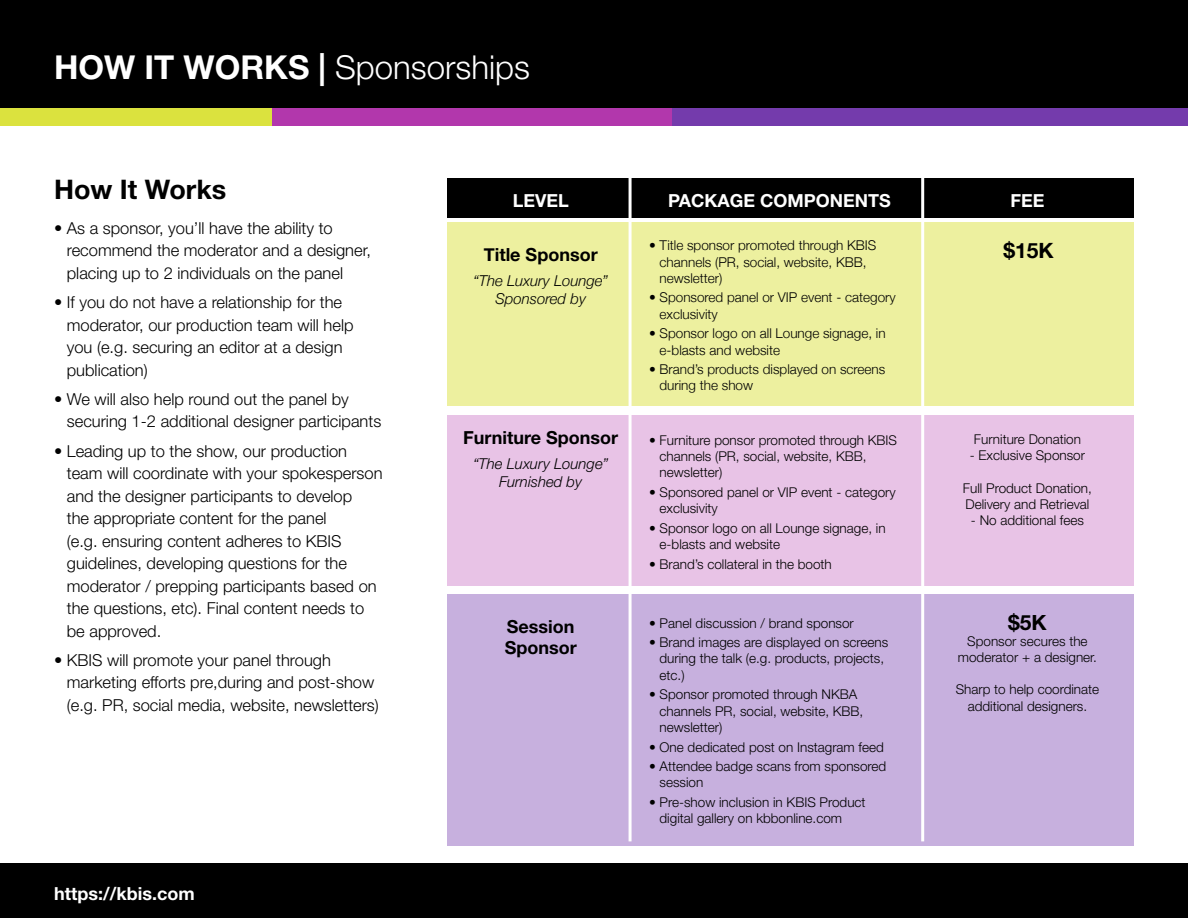
<style>
.page{position:relative;width:1188px;height:918px;background:#fff}
.page>*{position:absolute;margin:0;border:0;box-sizing:border-box;transform-origin:0 0}
.t1{font:300 33px "Helvetica Neue LT Std";color:#fff}
.t2{font:700 27px "Helvetica Neue LT Std";color:#000}
.t3{font:700 21px "Helvetica Neue";color:#000}
.t4{font:700 21px "Helvetica Neue LT Std";color:#000}
.t5{font:700 18px "Helvetica Neue LT Std";color:#fff}
.t6{font:700 18px/21.6px "Helvetica Neue LT Std";color:#000}
.t7{font:700 18px "Helvetica Neue";color:#000}
.t8{font:300 16.5px/22.5px "Helvetica Neue LT Std";color:#000}
.t9{font:italic 300 15px/18px "Helvetica Neue";color:#000;text-align:center}
.t10{font:italic 300 15px/18px "Helvetica Neue LT Std";color:#000;text-align:center}
.t11{font:300 13.5px/16.2px "Helvetica Neue LT Std";color:#000}
.t12{font:300 13.5px/16.2px "Helvetica Neue";color:#000}
.s1{font-weight:700}
.s2{font-family:"Helvetica Neue"}
</style>
<div class="page">
<div style="left:0;top:864px;width:1188px;height:54px;background:#000"></div>
<div style="left:447px;top:178px;width:687px;height:40px;background:#000"></div>
<div style="left:447px;top:223px;width:687px;height:183px;background:#edf09f"></div>
<div style="left:447px;top:416px;width:687px;height:170px;background:#e8c3e6"></div>
<div style="left:447px;top:594px;width:687px;height:252px;background:#c7b0de"></div>
<hr style="left:629px;top:167px;width:3px;height:674px;background:#fff">
<hr style="left:921px;top:167px;width:3px;height:674px;background:#fff">
<div style="left:0;top:0;width:1188px;height:108px;background:#000"></div>
<div style="left:0;top:108px;width:272px;height:18px;background:#dbe23e"></div>
<div style="left:272px;top:108px;width:400px;height:18px;background:#b237ac"></div>
<div style="left:672px;top:108px;width:516px;height:18px;background:#743bac"></div>
<h1 class="t1" style="left:54px;top:47px;width:478px"><span class="s1">HOW IT WORKS |</span> Sponsorships</h1>
<h2 class="t2" style="left:54px;top:173px;width:174px">How It Works</h2>
<p class="t8" style="left:67px;top:216px;width:306px;text-indent:-13px">• As a sponsor, you’ll have the ability to recommend the moderator and a designer, placing up to 2 individuals on the panel</p>
<p class="t8" style="left:67px;top:291px;width:288px;text-indent:-13px">• If you do not have a relationship for the moderator, our production team will help you (e.g. securing an editor at a design publication)</p>
<p class="t8" style="left:67px;top:387px;width:316px;text-indent:-13px">• We will also help round out the panel by securing 1-2 additional designer participants</p>
<p class="t8" style="left:67px;top:439px;width:317px;text-indent:-13px">• Leading up to the show, our production team will coordinate with your spokesperson and the designer participants to develop<br>the appropriate content for the panel<br>(e.g. ensuring content adheres to KBIS guidelines, developing questions for the moderator / prepping participants based on the questions, etc). Final content needs to be approved.</p>
<p class="t8" style="left:67px;top:648px;width:314px;text-indent:-13px">• KBIS will promote your panel through marketing efforts pre,during and post-show (e.g. PR, social media, website, newsletters)</p>
<p class="t5" style="left:54px;top:882px;width:142px">https://kbis.com</p>
<p class="t5" style="left:513px;top:189px;width:58px">LEVEL</p>
<p class="t5" style="left:668px;top:189px;width:224px">PACKAGE COMPONENTS</p>
<p class="t5" style="left:1010px;top:189px;width:36px">FEE</p>
<p class="t7" style="left:484px;top:241px;width:115px">Title Sponsor</p>
<p class="t9" style="left:473px;top:271px;width:137px">“The Luxury Lounge”<br>Sponsored by</p>
<p class="t6" style="left:463px;top:427px;width:157px">Furniture Sponsor</p>
<p class="t10" style="left:473px;top:455px;width:137px">“The Luxury Lounge”<br>Furnished by</p>
<p class="t12" style="left:660px;top:236px;width:218px;text-indent:-11px">• Title sponsor promoted through KBIS channels (PR, social, website, KBB, newsletter)</p>
<p class="t12" style="left:660px;top:289px;width:238px;text-indent:-11px">• Sponsored panel or VIP event - category exclusivity</p>
<p class="t12" style="left:660px;top:324px;width:228px;text-indent:-11px">• Sponsor logo on all Lounge signage, in e-blasts and website</p>
<p class="t12" style="left:660px;top:360px;width:227px;text-indent:-11px">• Brand’s products displayed on screens during the show</p>
<p class="t11" style="left:660px;top:431px;width:239px;text-indent:-11px"><span class="s2">•</span> Furniture ponsor promoted through KBIS channels (PR, social, website, KBB, newsletter)</p>
<p class="t11" style="left:660px;top:484px;width:238px;text-indent:-11px"><span class="s2">•</span> Sponsored panel or VIP event - category exclusivity</p>
<p class="t11" style="left:660px;top:519px;width:228px;text-indent:-11px"><span class="s2">•</span> Sponsor logo on all Lounge signage, in e-blasts and website</p>
<p class="t11" style="left:649px;top:555px;width:184px"><span class="s2">•</span> Brand’s collateral in the booth</p>
<p class="t6" style="left:505px;top:615px;width:74px">Session<br>Sponsor</p>
<p class="t11" style="left:649px;top:614px;width:206px"><span class="s2">•</span> Panel discussion / brand sponsor</p>
<p class="t11" style="left:660px;top:634px;width:230px;text-indent:-11px"><span class="s2">•</span> Brand images are displayed on screens during the talk (e.g. products, projects, etc.)</p>
<p class="t11" style="left:660px;top:686px;width:205px;text-indent:-11px"><span class="s2">•</span> Sponsor promoted through NKBA channels PR, social, website, KBB, newsletter)</p>
<p class="t11" style="left:649px;top:738px;width:236px"><span class="s2">•</span> One dedicated post on Instagram feed</p>
<p class="t11" style="left:660px;top:758px;width:228px;text-indent:-11px"><span class="s2">•</span> Attendee badge scans from sponsored session</p>
<p class="t11" style="left:660px;top:794px;width:208px;text-indent:-11px"><span class="s2">•</span> Pre-show inclusion in KBIS Product digital gallery on kbbonline.com</p>
<p class="t3" style="left:1003px;top:234px;width:52px">$15K</p>
<p class="t11" style="left:974px;top:431px;width:109px">Furniture Donation</p>
<p class="t11" style="left:970px;top:447px;width:117px">- Exclusive Sponsor</p>
<p class="t11" style="left:963px;top:480px;width:131px">Full Product Donation,<br>Delivery and Retrieval</p>
<p class="t11" style="left:971px;top:512px;width:115px">- No additional fees</p>
<p class="t4" style="left:1008px;top:609px;width:40px">$5K</p>
<p class="t11" style="left:958px;top:633px;width:141px;text-align:center">Sponsor secures the moderator + a designer.</p>
<p class="t11" style="left:956px;top:681px;width:145px;text-align:center">Sharp to help coordinate additional designers.</p>
</div>
